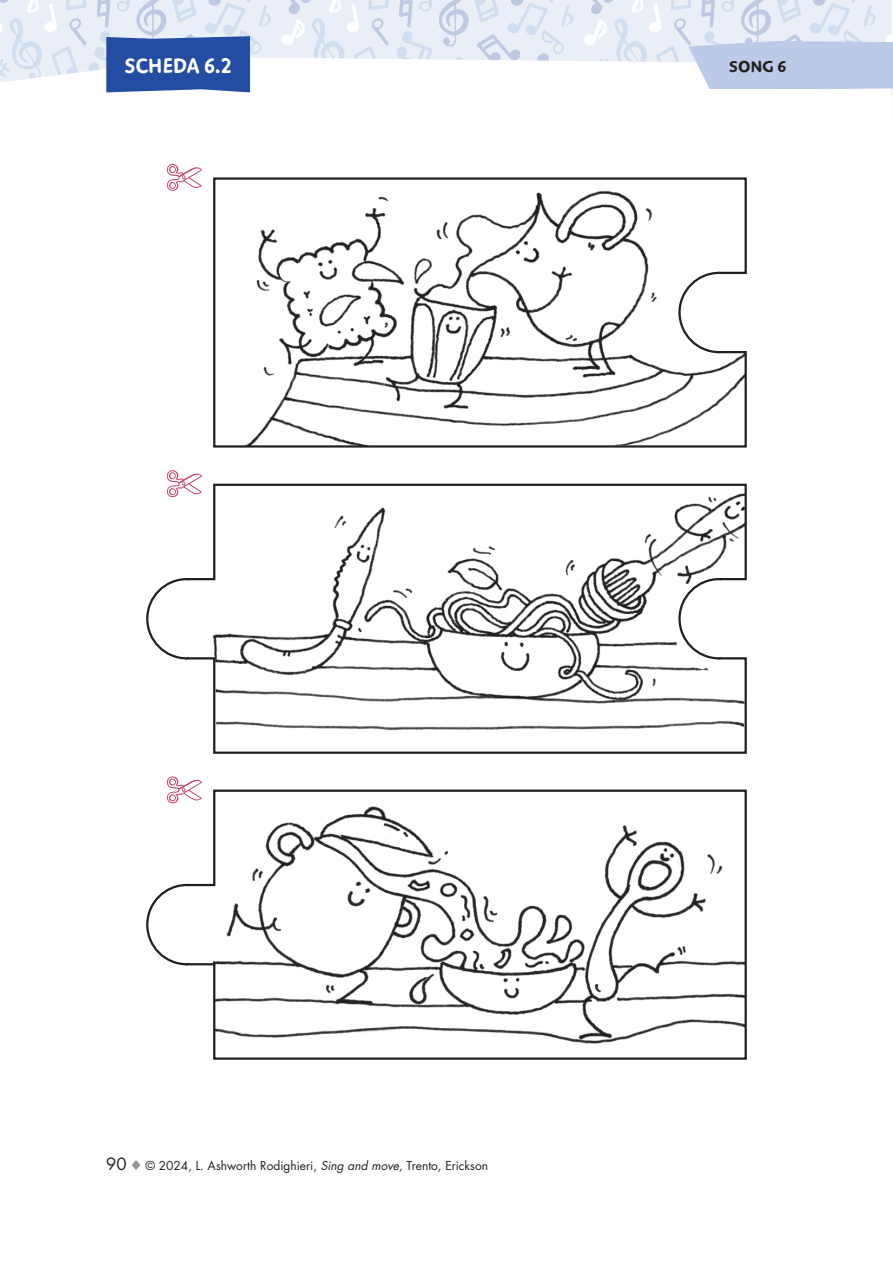
<style>
.page{position:relative;width:893px;height:1263px;background:#fff}
.page>*{position:absolute;margin:0;border:0;box-sizing:border-box;transform-origin:0 0}
.t1{font:700 24px "Duper";letter-spacing:.01em;color:#fff}
.t2{font:700 18px "Duper";color:#231f20;scale:1.1 1}
.t3{font:12px "Futura Std";color:#231f20}
.s1{font-size:16.5px}
.s2{font-style:italic}
</style>
<div class="page">
<img style="left:0;top:0;width:891px;height:57px">
<svg style="left:0;top:57px;width:688px;height:36px"></svg>
<svg style="left:688px;top:41px;width:205px;height:48px;background:#becde8"></svg>
<svg style="left:106px;top:36px;width:144px;height:56px;background:#2c55a6"></svg>
<svg style="left:213px;top:177px;width:534px;height:271px"></svg>
<svg style="left:146px;top:483px;width:601px;height:271px"></svg>
<svg style="left:146px;top:789px;width:601px;height:271px"></svg>
<svg style="left:167px;top:164px;width:35px;height:27px"></svg>
<svg style="left:167px;top:470px;width:35px;height:27px"></svg>
<svg style="left:167px;top:776px;width:35px;height:27px"></svg>
<svg style="left:132px;top:1160px;width:8px;height:10px"></svg>
<h1 class="t1" style="left:125px;top:52px;width:108px">SCHEDA 6.2</h1>
<h2 class="t2" style="left:729px;top:56px;width:54px">SONG 6</h2>
<p class="t3" style="left:106px;top:1158px;width:383px"><span class="s1">90</span> © 2024, L. Ashworth Rodighieri, <span class="s2">Sing and move,</span> Trento, Erickson</p>
</div>
